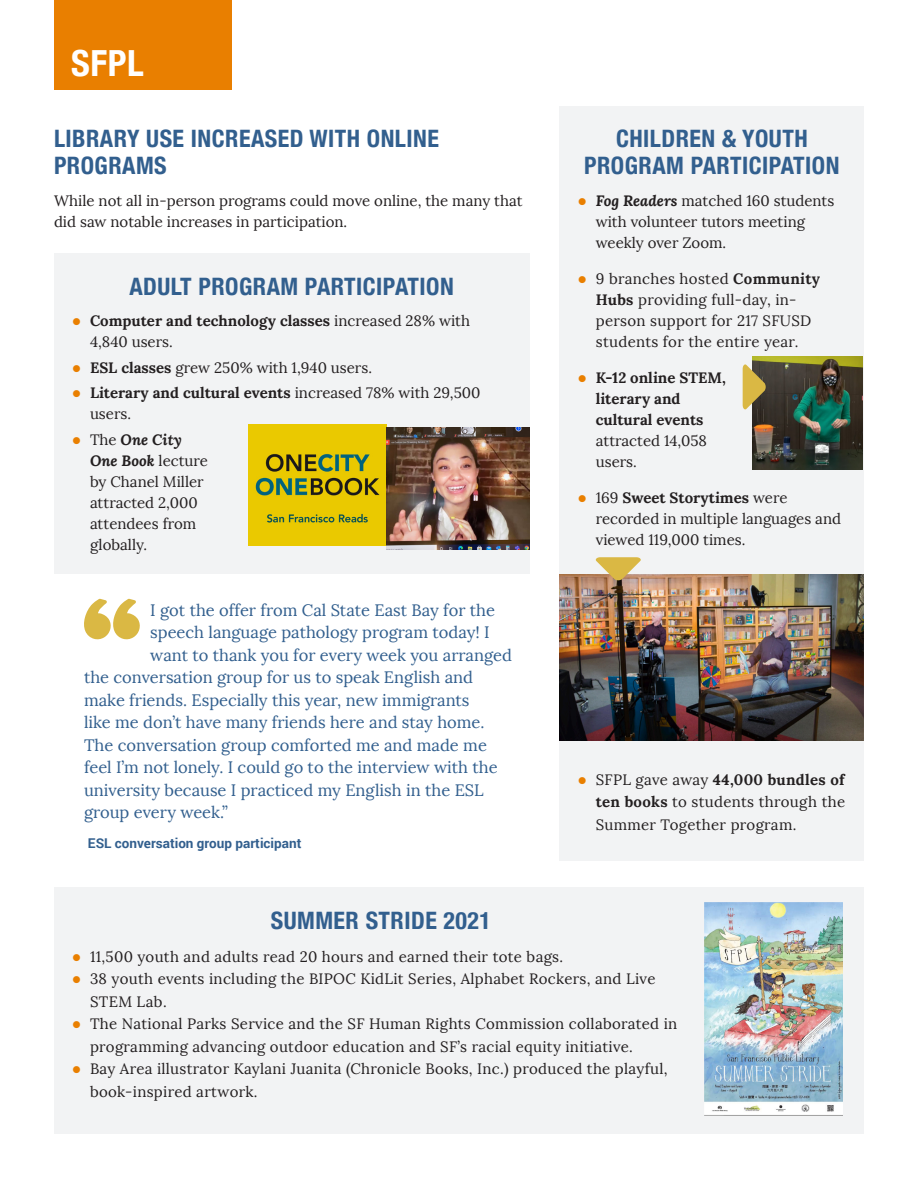
<style>
.page{position:relative;width:918px;height:1188px;background:#fff}
.page>*{position:absolute;margin:0;border:0;box-sizing:border-box;transform-origin:0 0}
.t1{font:700 condensed 36px "Helvetica Neue";color:#fff}
.Paragraph_Style_1{font:700 condensed 24px/27px "Helvetica Neue";letter-spacing:.02em;color:#325f8e}
.Paragraph_Style_1-2{font:16.5px "Lora";color:#325f8e}
.text{font:15px/22.5px "Lora";letter-spacing:.02em;color:#231f20}
.text-2{font:15px/21px "Lora";color:#231f20}
.Paragraph_Style_1-3{font:15px/21px "Lora";color:#231f20}
.text-3{font:700 15px/21px "Lora";color:#231f20}
.Paragraph_Style_1-4{font:700 15px/21px "Lora";color:#231f20}
.Paragraph_Style_1-5{font:700 13.5px "Roboto";color:#325f8e}
.s1{color:#e97f00}
.s2{font-weight:400}
.s3{font-weight:700}
.s4{font-weight:700;font-style:italic}
</style>
<div class="page">
<div style="left:54px;top:0;width:177px;height:90px;background:#e97f00"></div>
<div style="left:54px;top:254px;width:475px;height:320px;background:#f2f3f4"></div>
<div style="left:560px;top:106px;width:304px;height:755px;background:#f2f3f4"></div>
<div style="left:54px;top:888px;width:810px;height:246px;background:#f2f3f4"></div>
<img style="left:248px;top:425px;width:138px;height:120px">
<img style="left:386px;top:428px;width:143px;height:122px">
<img style="left:560px;top:574px;width:304px;height:166px">
<img style="left:752px;top:356px;width:110px;height:114px">
<img style="left:705px;top:903px;width:137px;height:213px">
<svg style="left:743px;top:364px;width:23px;height:45px"></svg>
<svg style="left:596px;top:557px;width:45px;height:23px"></svg>
<svg style="left:84px;top:599px;width:56px;height:41px"></svg>
<p class="t1" style="left:71px;top:33px;width:74px">SFPL</p>
<p class="Paragraph_Style_1" style="left:54px;top:124px;width:387px">LIBRARY USE INCREASED WITH ONLINE<br>PROGRAMS</p>
<p class="text-2" style="left:54px;top:190px;width:470px">While not all in-person programs could move online, the many that did saw notable increases in participation.</p>
<p class="Paragraph_Style_1" style="left:129px;top:271px;width:326px">ADULT PROGRAM PARTICIPATION</p>
<p class="Paragraph_Style_1-4" style="left:90px;top:310px;width:382px;text-indent:-18px"><span class="s1">●</span> Computer and technology classes <span class="s2">increased 28% with<br>4,840 users.</span></p>
<p class="Paragraph_Style_1-3" style="left:72px;top:357px;width:302px"><span class="s1">●</span> <span class="s3">ESL classes</span> grew 250% with 1,940 users.</p>
<p class="Paragraph_Style_1-3" style="left:90px;top:383px;width:392px;text-indent:-18px"><span class="s1">●</span> <span class="s3">Literary and cultural events</span> increased 78% with 29,500 users.</p>
<p class="Paragraph_Style_1-3" style="left:90px;top:429px;width:119px;text-indent:-18px"><span class="s1">●</span> The <span class="s4">One City<br>One Book</span> lecture by Chanel Miller attracted 2,000 attendees from globally.</p>
<p class="Paragraph_Style_1-2" style="left:150px;top:600px;width:346px">I got the offer from Cal State East Bay for the</p>
<p class="Paragraph_Style_1-2" style="left:150px;top:622px;width:341px">speech language pathology program today! I</p>
<p class="Paragraph_Style_1-2" style="left:150px;top:645px;width:363px">want to thank you for every week you arranged</p>
<p class="Paragraph_Style_1-2" style="left:84px;top:667px;width:391px">the conversation group for us to speak English and</p>
<p class="Paragraph_Style_1-2" style="left:84px;top:690px;width:387px">make friends. Especially this year, new immigrants</p>
<p class="Paragraph_Style_1-2" style="left:84px;top:712px;width:402px">like me don’t have many friends here and stay home.</p>
<p class="Paragraph_Style_1-2" style="left:84px;top:735px;width:404px">The conversation group comforted me and made me</p>
<p class="Paragraph_Style_1-2" style="left:84px;top:757px;width:415px">feel I’m not lonely. I could go to the interview with the</p>
<p class="Paragraph_Style_1-2" style="left:84px;top:780px;width:401px">university because I practiced my English in the ESL</p>
<p class="Paragraph_Style_1-2" style="left:84px;top:802px;width:145px">group every week.”</p>
<p class="Paragraph_Style_1-5" style="left:88px;top:834px;width:215px">ESL conversation group participant</p>
<p class="Paragraph_Style_1" style="left:584px;top:124px;width:257px;text-align:center">CHILDREN &amp; YOUTH<br>PROGRAM PARTICIPATION</p>
<p class="text-2" style="left:596px;top:190px;width:240px;text-indent:-18px"><span class="s1">●</span> <span class="s4">Fog Readers</span> matched 160 students with volunteer tutors meeting weekly over Zoom.</p>
<p class="text" style="left:596px;top:268px;width:226px;line-height:21px;text-indent:-18px"><span class="s1">●</span> 9 branches hosted <span class="s3">Community<br>Hubs</span> providing full-day, in&shy;person support for 217 SFUSD students for the entire year.</p>
<p class="text-3" style="left:596px;top:367px;width:132px;text-indent:-18px"><span class="s1">●</span> K-12 online STEM, literary and cultural events <span class="s2">attracted 14,058 users.</span></p>
<p class="text-2" style="left:596px;top:487px;width:247px;text-indent:-18px"><span class="s1">●</span> 169 <span class="s3">Sweet Storytimes</span> were recorded in multiple languages and viewed 119,000 times.</p>
<p class="text" style="left:596px;top:768px;width:251px;text-align:justify;text-indent:-18px"><span class="s1">●</span> SFPL gave away <span class="s3">44,000 bundles of ten books</span> to students through the Summer Together program.</p>
<p class="Paragraph_Style_1" style="left:271px;top:905px;width:222px">SUMMER STRIDE 2021</p>
<p class="text" style="left:72px;top:945px;width:493px"><span class="s1">●</span> 11,500 youth and adults read 20 hours and earned their tote bags.</p>
<p class="text" style="left:90px;top:968px;width:567px;text-indent:-18px"><span class="s1">●</span> 38 youth events including the BIPOC KidLit Series, Alphabet Rockers, and Live<br>STEM Lab.</p>
<p class="text" style="left:90px;top:1013px;width:589px;text-indent:-18px"><span class="s1">●</span> The National Parks Service and the SF Human Rights Commission collaborated in programming advancing outdoor education and SF’s racial equity initiative.</p>
<p class="text" style="left:90px;top:1058px;width:579px;text-indent:-18px"><span class="s1">●</span> Bay Area illustrator Kaylani Juanita (Chronicle Books, Inc.) produced the playful, book-inspired artwork.</p>
</div>
